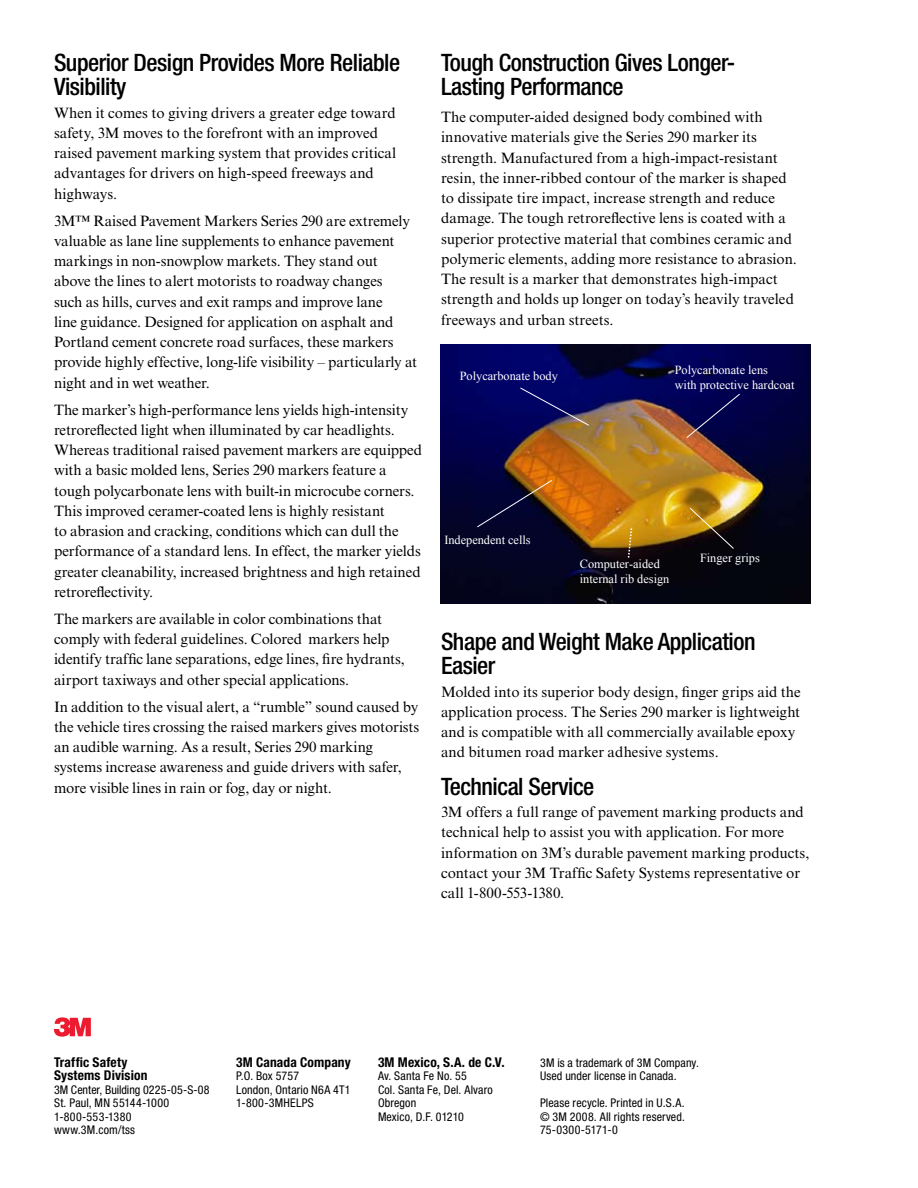
<style>
.page{position:relative;width:918px;height:1188px;background:#fff}
.page>*{position:absolute;margin:0;border:0;box-sizing:border-box;transform-origin:0 0}
.t1{font:500 condensed 24px/24px "Helvetica Neue LT Std";letter-spacing:-.02em;color:#000}
.t2{font:15px/20.2px "Times New Roman MT Std";color:#000}
.t3{font:700 condensed 13.5px/13.5px "Helvetica Neue LT Std";letter-spacing:.01em;color:#000}
.t4{font:12.3px/14.7px "Times New Roman";color:#fff}
.t5{font:condensed 12px/13.5px "Helvetica Neue LT Std";letter-spacing:.01em;color:#000}
</style>
<div class="page">
<svg style="left:54px;top:1017px;width:37px;height:20px"></svg>
<img style="left:441px;top:344px;width:369px;height:260px">
<img style="left:477px;top:388px;width:263px;height:171px">
<h1 class="t1" style="left:54px;top:50px;width:348px">Superior Design Provides More Reliable<br>Visibility</h1>
<p class="t2" style="left:54px;top:102px;width:344px">When it comes to giving drivers a greater edge toward safety, 3M moves to the forefront with an improved raised pavement marking system that provides critical advantages for drivers on high-speed freeways and highways.</p>
<p class="t2" style="left:54px;top:210px;width:365px">3M™ Raised Pavement Markers Series 290 are extremely valuable as lane line supplements to enhance pavement markings in non-snowplow markets. They stand out above the lines to alert motorists to roadway changes<br>such as hills, curves and exit ramps and improve lane<br>line guidance. Designed for application on asphalt and Portland cement concrete road surfaces, these markers provide highly effective, long-life visibility – particularly at night and in wet weather.</p>
<p class="t2" style="left:54px;top:399px;width:370px">The marker’s high-performance lens yields high-intensity retroreflected light when illuminated by car headlights.<br>Whereas traditional raised pavement markers are equipped with a basic molded lens, Series 290 markers feature a tough polycarbonate lens with built-in microcube corners.<br>This improved ceramer-coated lens is highly resistant<br>to abrasion and cracking, conditions which can dull the performance of a standard lens. In effect, the marker yields greater cleanability, increased brightness and high retained retroreflectivity.</p>
<p class="t2" style="left:54px;top:609px;width:353px">The markers are available in color combinations that comply with federal guidelines. Colored markers help identify traffic lane separations, edge lines, fire hydrants, airport taxiways and other special applications.</p>
<p class="t2" style="left:54px;top:696px;width:367px">In addition to the visual alert, a “rumble” sound caused by the vehicle tires crossing the raised markers gives motorists an audible warning. As a result, Series 290 marking systems increase awareness and guide drivers with safer, more visible lines in rain or fog, day or night.</p>
<h1 class="t1" style="left:441px;top:50px;width:296px">Tough Construction Gives Longer-<br>Lasting Performance</h1>
<p class="t2" style="left:441px;top:107px;width:357px">The computer-aided designed body combined with innovative materials give the Series 290 marker its strength. Manufactured from a high-impact-resistant resin, the inner-ribbed contour of the marker is shaped to dissipate tire impact, increase strength and reduce damage. The tough retroreflective lens is coated with a superior protective material that combines ceramic and polymeric elements, adding more resistance to abrasion.<br>The result is a marker that demonstrates high-impact strength and holds up longer on today’s heavily traveled freeways and urban streets.</p>
<p class="t4" style="left:460px;top:369px;width:100px">Polycarbonate body</p>
<p class="t4" style="left:675px;top:362px;width:121px">Polycarbonate lens<br>with protective hardcoat</p>
<p class="t4" style="left:444px;top:532px;width:88px">Independent cells</p>
<p class="t4" style="left:580px;top:557px;width:91px">Computer-aided internal rib design</p>
<p class="t4" style="left:700px;top:550px;width:61px">Finger grips</p>
<h1 class="t1" style="left:441px;top:629px;width:316px">Shape and Weight Make Application<br>Easier</h1>
<p class="t2" style="left:441px;top:681px;width:361px">Molded into its superior body design, finger grips aid the application process. The Series 290 marker is lightweight and is compatible with all commercially available epoxy and bitumen road marker adhesive systems.</p>
<h1 class="t1" style="left:441px;top:774px;width:155px">Technical Service</h1>
<p class="t2" style="left:441px;top:802px;width:370px">3M offers a full range of pavement marking products and technical help to assist you with application. For more information on 3M’s durable pavement marking products, contact your 3M Traffic Safety Systems representative or call 1-800-553-1380.</p>
<p class="t3" style="left:54px;top:1055px;width:95px">Traffic Safety<br>Systems Division</p>
<p class="t5" style="left:54px;top:1082px;width:157px">3M Center, Building 0225-05-S-08<br>St. Paul, MN 55144-1000<br>1-800-553-1380 www.3M.com/tss</p>
<p class="t3" style="left:236px;top:1055px;width:116px">3M Canada Company</p>
<p class="t5" style="left:236px;top:1069px;width:116px">P.O. Box 5757<br>London, Ontario N6A 4T1<br>1-800-3MHELPS</p>
<p class="t3" style="left:378px;top:1055px;width:128px">3M Mexico, S.A. de C.V.</p>
<p class="t5" style="left:378px;top:1069px;width:116px">Av. Santa Fe No. 55<br>Col. Santa Fe, Del. Alvaro<br>Obregon<br>Mexico, D.F. 01210</p>
<p class="t5" style="left:540px;top:1055px;width:160px">3M is a trademark of 3M Company.<br>Used under license in Canada.</p>
<p class="t5" style="left:540px;top:1096px;width:146px;text-align:justify">Please recycle. Printed in U.S.A. © 3M 2008. All rights reserved.<br>75-0300-5171-0</p>
</div>
